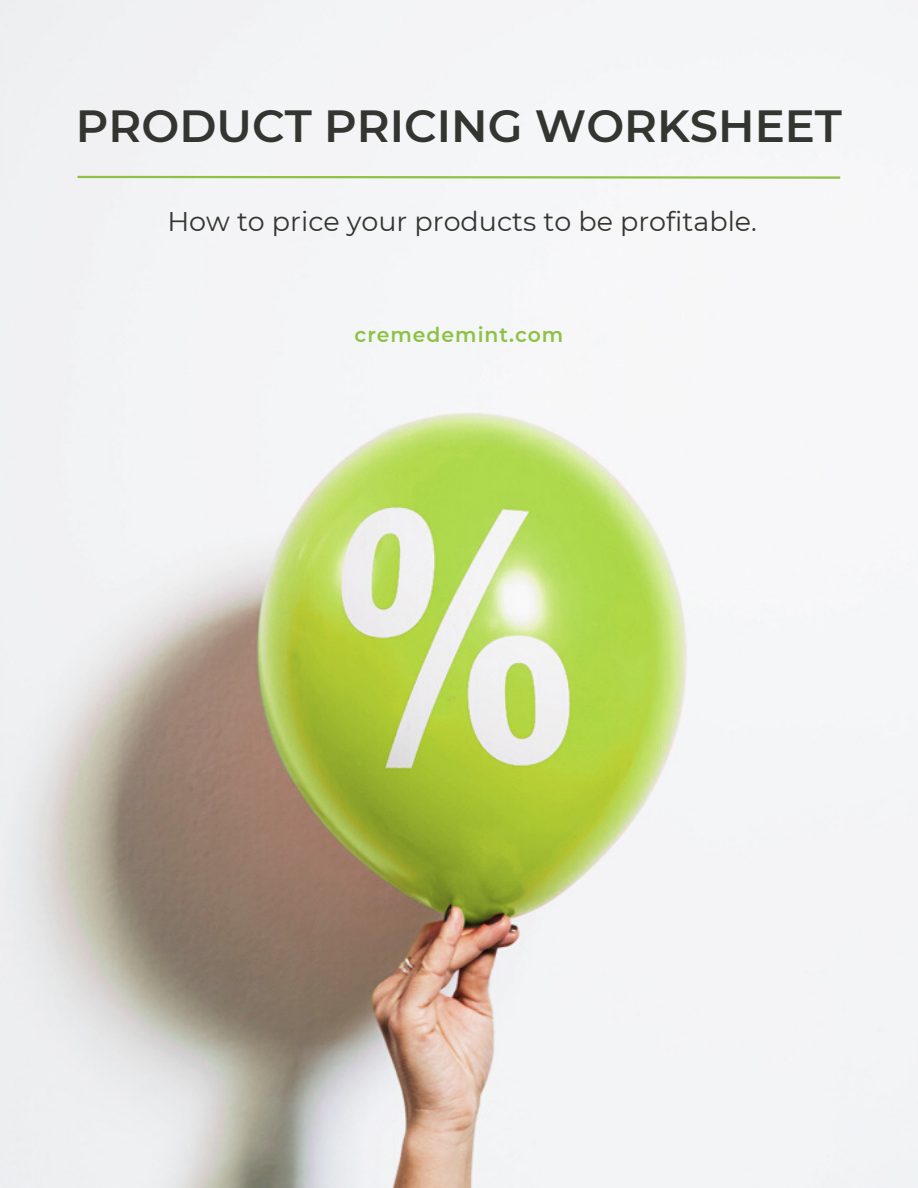
<style>
.page{position:relative;width:918px;height:1188px;background:#fff}
.page>*{position:absolute;margin:0;border:0;box-sizing:border-box;transform-origin:0 0}
.t1{font:600 45px "Montserrat";color:#343430}
.t2{font:27px "Montserrat";color:#343430}
.t3{font:600 20.4px "Montserrat";letter-spacing:.05em;color:#8dc245}
</style>
<div class="page">
<img style="left:0;top:0;width:918px;height:1188px">
<svg style="left:75px;top:175px;width:768px;height:5px"></svg>
<h1 class="t1" style="left:76px;top:94px;width:768px">PRODUCT PRICING WORKSHEET</h1>
<p class="t2" style="left:167px;top:203px;width:591px">How to price your products to be profitable.</p>
<p class="t3" style="left:355px;top:320px;width:210px">cremedemint.com</p>
</div>
